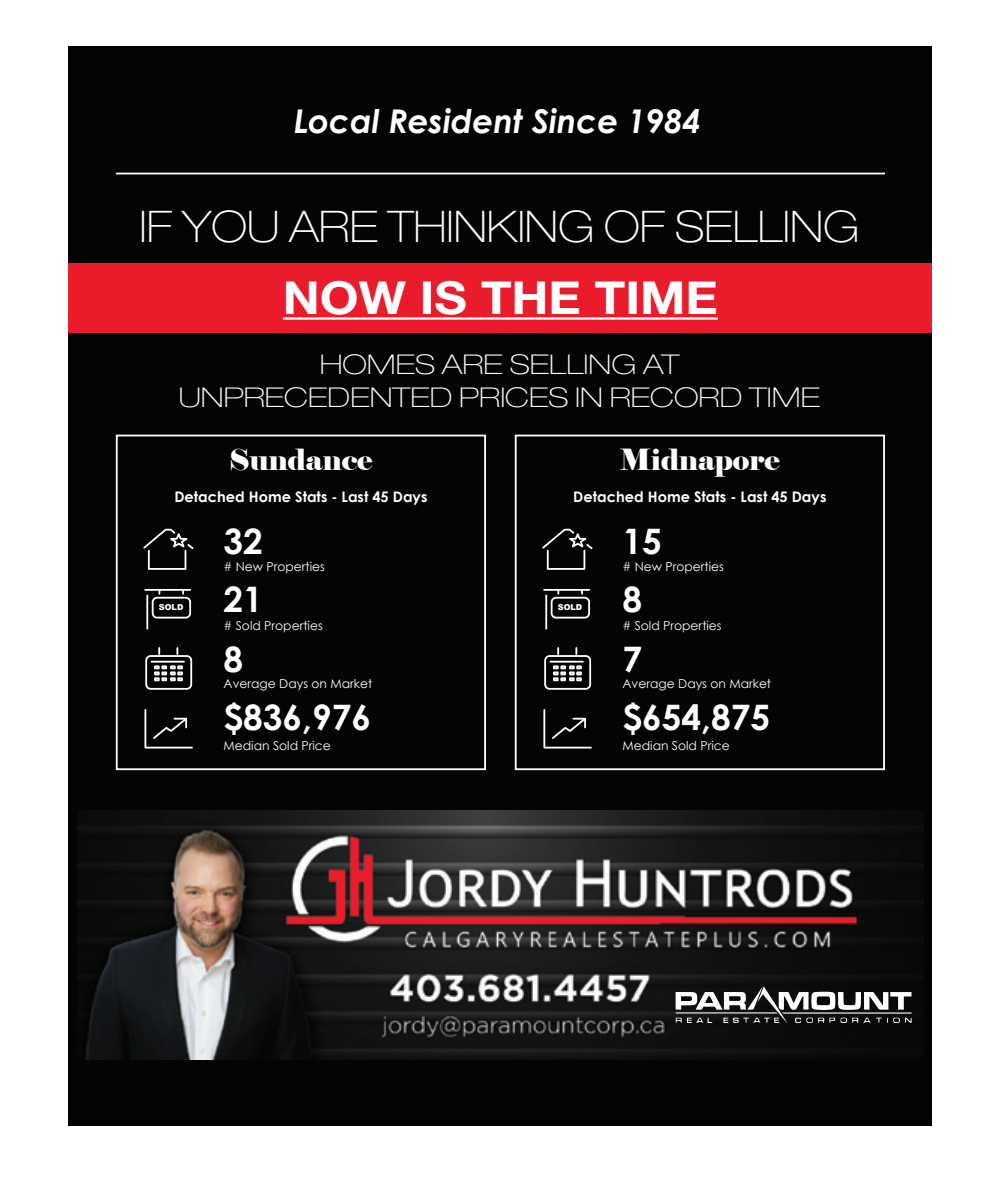
<style>
.page{position:relative;width:990px;height:1188px;background:#fff}
.page>*{position:absolute;margin:0;border:0;box-sizing:border-box;transform-origin:0 0}
.t1{font:700 45.4px "Helvetica Neue LT Std";color:#fff;scale:1.1 1}
.t2{font:100 expanded 43.6px "Helvetica Neue LT Std";color:#fff}
.t3{font:700 35.2px/58.6px "Century Gothic";color:#fff}
.t4{font:italic 700 32.8px "Century Gothic";color:#fff}
.t5{font:29px "Elephant";color:#fff}
.t6{font:100 expanded 27.2px/32.8px "Helvetica Neue LT Std";color:#fff;text-align:center;scale:1.1 1}
.t7{font:700 14.6px "Century Gothic";color:#fff}
.t8{font:12.2px "Century Gothic";color:#fff}
.t9{font:900 8.2px "Arial";color:#fff}
</style>
<div class="page">
<div style="left:68px;top:46px;width:864px;height:1080px;background:#040503"></div>
<img style="left:77px;top:811px;width:846px;height:248px">
<svg style="left:676px;top:986px;width:236px;height:37px"></svg>
<div style="left:148px;top:550px;width:38px;height:20px;border:2px solid #fff"></div>
<svg style="left:143px;top:528px;width:51px;height:23px"></svg>
<hr style="left:146px;top:595px;width:2px;height:34px;background:#fff">
<hr style="left:145px;top:589px;width:45px;height:2px;background:#fff">
<svg style="left:158px;top:648px;width:2px;height:6px"></svg>
<svg style="left:176px;top:648px;width:2px;height:6px"></svg>
<hr style="left:151px;top:661px;width:33px;height:2px;background:#fff">
<div style="left:152px;top:597px;width:39px;height:22px;border:2px solid #fff;border-radius:4px"></div>
<div style="left:145px;top:655px;width:47px;height:35px;border:2px solid #fff;border-radius:4px"></div>
<svg style="left:154px;top:665px;width:29px;height:16px"></svg>
<svg style="left:144px;top:709px;width:49px;height:40px"></svg>
<div style="left:116px;top:435px;width:370px;height:335px;border:2px solid #fff"></div>
<div style="left:547px;top:550px;width:38px;height:20px;border:2px solid #fff"></div>
<svg style="left:542px;top:528px;width:51px;height:23px"></svg>
<hr style="left:545px;top:595px;width:2px;height:34px;background:#fff">
<hr style="left:544px;top:589px;width:45px;height:2px;background:#fff">
<svg style="left:557px;top:648px;width:2px;height:6px"></svg>
<svg style="left:575px;top:648px;width:2px;height:6px"></svg>
<hr style="left:550px;top:661px;width:33px;height:2px;background:#fff">
<div style="left:551px;top:597px;width:39px;height:22px;border:2px solid #fff;border-radius:4px"></div>
<div style="left:544px;top:655px;width:47px;height:35px;border:2px solid #fff;border-radius:4px"></div>
<svg style="left:553px;top:665px;width:29px;height:16px"></svg>
<svg style="left:543px;top:709px;width:49px;height:40px"></svg>
<div style="left:515px;top:435px;width:370px;height:335px;border:2px solid #fff"></div>
<hr style="left:116px;top:173px;width:769px;height:1px;background:#fff">
<div style="left:68px;top:263px;width:864px;height:70px;background:#ea1c2c"></div>
<hr style="left:283px;top:317px;width:435px;height:3px;background:#fff">
<p class="t4" style="left:294px;top:97px;width:409px">Local Resident Since 1984</p>
<p class="t2" style="left:140px;top:201px;width:721px">IF YOU ARE THINKING OF SELLING</p>
<p class="t1" style="left:283px;top:270px;width:397px">NOW IS THE TIME</p>
<p class="t6" style="left:179px;top:348px;width:585px">HOMES ARE SELLING AT<br>UNPRECEDENTED PRICES IN RECORD TIME</p>
<p class="t5" style="left:229px;top:441px;width:145px">Sundance</p>
<p class="t5" style="left:620px;top:441px;width:162px">Midnapore</p>
<p class="t7" style="left:174px;top:486px;width:255px">Detached Home Stats - Last 45 Days</p>
<p class="t7" style="left:573px;top:486px;width:255px">Detached Home Stats - Last 45 Days</p>
<p class="t9" style="left:159px;top:601px;width:26px">SOLD</p>
<p class="t3" style="left:224px;top:511px;width:149px">32<br>21<br>8 $836,976</p>
<p class="t8" style="left:224px;top:558px;width:103px"># New Properties</p>
<p class="t8" style="left:224px;top:618px;width:101px"># Sold Properties</p>
<p class="t8" style="left:224px;top:675px;width:150px">Average Days on Market</p>
<p class="t9" style="left:558px;top:601px;width:26px">SOLD</p>
<p class="t3" style="left:623px;top:511px;width:149px">15<br>8<br>7 $654,875</p>
<p class="t8" style="left:623px;top:558px;width:103px"># New Properties</p>
<p class="t8" style="left:623px;top:618px;width:101px"># Sold Properties</p>
<p class="t8" style="left:623px;top:675px;width:150px">Average Days on Market</p>
<p class="t8" style="left:224px;top:737px;width:109px">Median Sold Price</p>
<p class="t8" style="left:623px;top:737px;width:109px">Median Sold Price</p>
</div>
